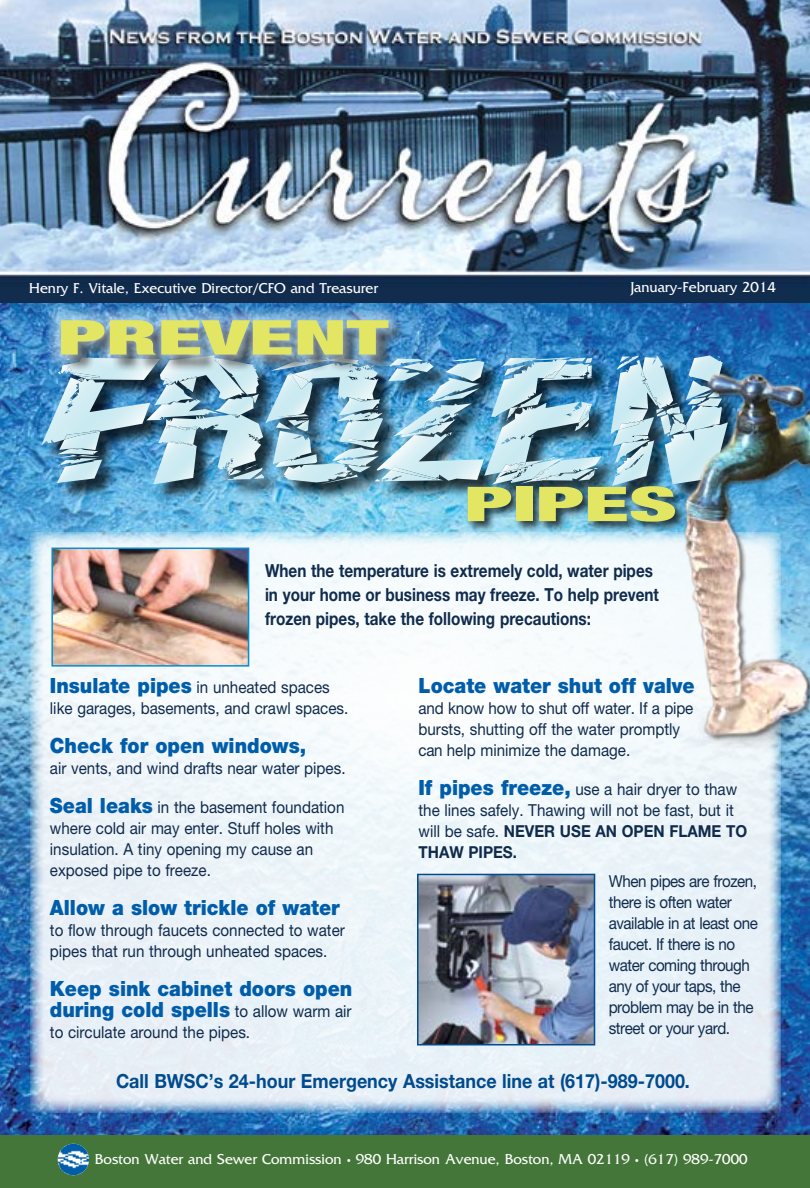
<style>
.page{position:relative;width:810px;height:1188px;background:#fff}
.page>*{position:absolute;margin:0;border:0;box-sizing:border-box;transform-origin:0 0}
.t1{font:900 condensed 48px "Helvetica Neue";color:#e2e663;scale:1.87 1}
.t2{font:900 21px/21px "Helvetica Neue LT Std";color:#005daa;scale:.92 1}
.t3{font:700 19.5px "Helvetica Neue LT Std";color:#004b8d;scale:.92 1}
.t4{font:700 18px/24px "Helvetica Neue LT Std";color:#102b4c;scale:.85 1}
.t5{font:16.5px/21px "Helvetica Neue LT Std";color:#102b4c;scale:.92 1}
.t6{font:16.5px/21px "Helvetica Neue LT Std";letter-spacing:-.03em;color:#102b4c;scale:.92 1}
.t7{font:15px "Fritz";color:#fff}
.s1{font-weight:900;font-size:21px;color:#005daa}
.s2{font-weight:400;font-size:16.5px;color:#102b4c}
.s3{font-weight:700}
</style>
<div class="page">
<img style="left:0;top:302px;width:810px;height:833px">
<svg style="left:30px;top:533px;width:751px;height:580px;fill:#edf5fa"></svg>
<img style="left:0;top:0;width:810px;height:302px">
<div style="left:0;top:1135px;width:810px;height:53px;background:#447639"></div>
<img style="left:58px;top:1144px;width:31px;height:31px;border-radius:16px">
<img style="left:420px;top:877px;width:172px;height:166px">
<div style="left:417px;top:874px;width:178px;height:172px;border:2px solid #004b8d"></div>
<img style="left:54px;top:551px;width:192px;height:113px">
<div style="left:51px;top:548px;width:198px;height:119px;border:2px solid #0090d6"></div>
<div style="left:43px;top:357px;width:704px;height:147px;background:#000;opacity:.75"></div>
<img style="left:484px;top:402px;width:108px;height:74px">
<img style="left:503px;top:438px;width:30px;height:6px">
<img style="left:523px;top:405px;width:57px;height:33px">
<img style="left:506px;top:417px;width:12px;height:4px">
<img style="left:571px;top:363px;width:19px;height:17px">
<img style="left:534px;top:357px;width:38px;height:2px">
<img style="left:567px;top:358px;width:18px;height:3px">
<img style="left:521px;top:456px;width:81px;height:28px">
<img style="left:574px;top:413px;width:15px;height:18px">
<img style="left:579px;top:405px;width:12px;height:18px">
<svg style="left:586px;top:409px;width:4px;height:5px"></svg>
<img style="left:492px;top:458px;width:72px;height:27px">
<img style="left:533px;top:459px;width:27px;height:10px">
<img style="left:497px;top:464px;width:38px;height:15px">
<svg style="left:507px;top:464px;width:21px;height:14px"></svg>
<img style="left:491px;top:359px;width:80px;height:58px">
<img style="left:544px;top:371px;width:17px;height:8px">
<img style="left:523px;top:361px;width:47px;height:10px">
<svg style="left:553px;top:359px;width:18px;height:3px"></svg>
<img style="left:518px;top:393px;width:24px;height:15px">
<svg style="left:510px;top:407px;width:8px;height:3px"></svg>
<img style="left:501px;top:358px;width:36px;height:9px">
<svg style="left:522px;top:359px;width:13px;height:1px"></svg>
<svg style="left:585px;top:358px;width:7px;height:20px"></svg>
<img style="left:540px;top:469px;width:54px;height:12px">
<img style="left:535px;top:469px;width:50px;height:11px">
<img style="left:59px;top:458px;width:38px;height:1px">
<img style="left:57px;top:459px;width:45px;height:24px">
<img style="left:93px;top:372px;width:67px;height:8px">
<img style="left:93px;top:373px;width:8px;height:4px">
<img style="left:58px;top:448px;width:40px;height:7px">
<svg style="left:92px;top:453px;width:3px;height:8px"></svg>
<img style="left:59px;top:446px;width:41px;height:4px">
<svg style="left:68px;top:448px;width:12px;height:2px"></svg>
<img style="left:56px;top:455px;width:43px;height:3px">
<img style="left:41px;top:377px;width:109px;height:69px">
<img style="left:64px;top:430px;width:36px;height:10px">
<svg style="left:67px;top:392px;width:12px;height:15px"></svg>
<svg style="left:58px;top:369px;width:35px;height:11px"></svg>
<img style="left:689px;top:355px;width:34px;height:10px">
<img style="left:642px;top:356px;width:31px;height:9px">
<img style="left:612px;top:440px;width:38px;height:46px">
<img style="left:617px;top:356px;width:22px;height:4px">
<img style="left:610px;top:360px;width:48px;height:75px">
<img style="left:641px;top:370px;width:9px;height:35px">
<svg style="left:624px;top:369px;width:4px;height:3px"></svg>
<img style="left:613px;top:417px;width:37px;height:29px">
<img style="left:619px;top:420px;width:25px;height:10px">
<img style="left:614px;top:440px;width:36px;height:26px">
<svg style="left:622px;top:442px;width:13px;height:1px"></svg>
<img style="left:273px;top:431px;width:38px;height:34px">
<img style="left:295px;top:434px;width:14px;height:5px">
<img style="left:275px;top:454px;width:42px;height:13px">
<img style="left:337px;top:412px;width:46px;height:9px">
<img style="left:339px;top:397px;width:41px;height:18px">
<img style="left:339px;top:417px;width:44px;height:25px">
<svg style="left:352px;top:419px;width:19px;height:2px"></svg>
<img style="left:265px;top:373px;width:48px;height:50px">
<img style="left:361px;top:466px;width:10px;height:6px">
<img style="left:336px;top:461px;width:41px;height:5px">
<img style="left:342px;top:461px;width:21px;height:5px">
<img style="left:332px;top:447px;width:45px;height:14px">
<img style="left:346px;top:441px;width:31px;height:7px">
<img style="left:346px;top:439px;width:14px;height:3px">
<img style="left:276px;top:422px;width:15px;height:7px">
<img style="left:288px;top:420px;width:9px;height:6px">
<img style="left:283px;top:463px;width:68px;height:19px">
<svg style="left:337px;top:464px;width:24px;height:11px"></svg>
<svg style="left:283px;top:459px;width:11px;height:9px"></svg>
<img style="left:320px;top:475px;width:38px;height:9px">
<img style="left:291px;top:372px;width:87px;height:29px">
<img style="left:349px;top:397px;width:18px;height:5px">
<img style="left:290px;top:373px;width:58px;height:26px">
<svg style="left:297px;top:418px;width:12px;height:15px"></svg>
<img style="left:286px;top:414px;width:23px;height:3px">
<img style="left:278px;top:415px;width:19px;height:3px">
<img style="left:154px;top:383px;width:6px;height:16px">
<img style="left:146px;top:399px;width:69px;height:21px">
<svg style="left:161px;top:417px;width:4px;height:3px"></svg>
<img style="left:215px;top:400px;width:39px;height:15px">
<img style="left:160px;top:372px;width:82px;height:28px">
<svg style="left:163px;top:378px;width:9px;height:8px"></svg>
<img style="left:180px;top:376px;width:17px;height:6px">
<svg style="left:242px;top:395px;width:17px;height:9px"></svg>
<img style="left:216px;top:372px;width:43px;height:23px">
<img style="left:227px;top:471px;width:36px;height:9px">
<img style="left:166px;top:415px;width:97px;height:56px">
<img style="left:231px;top:443px;width:28px;height:17px">
<svg style="left:249px;top:436px;width:11px;height:7px"></svg>
<img style="left:168px;top:417px;width:83px;height:19px">
<svg style="left:231px;top:414px;width:10px;height:3px"></svg>
<svg style="left:254px;top:474px;width:10px;height:5px"></svg>
<img style="left:158px;top:425px;width:38px;height:17px">
<img style="left:166px;top:425px;width:31px;height:5px">
<img style="left:169px;top:427px;width:21px;height:3px">
<img style="left:245px;top:463px;width:14px;height:7px">
<svg style="left:221px;top:459px;width:20px;height:17px"></svg>
<img style="left:153px;top:442px;width:44px;height:42px">
<img style="left:169px;top:441px;width:24px;height:5px">
<img style="left:388px;top:359px;width:35px;height:22px">
<img style="left:377px;top:432px;width:107px;height:49px">
<img style="left:452px;top:358px;width:24px;height:3px">
<img style="left:407px;top:361px;width:27px;height:11px">
<svg style="left:420px;top:362px;width:8px;height:2px"></svg>
<img style="left:381px;top:470px;width:62px;height:12px">
<img style="left:391px;top:466px;width:47px;height:14px">
<svg style="left:375px;top:479px;width:16px;height:2px"></svg>
<img style="left:446px;top:361px;width:38px;height:20px">
<img style="left:423px;top:378px;width:57px;height:25px">
<svg style="left:426px;top:394px;width:7px;height:8px"></svg>
<img style="left:393px;top:403px;width:79px;height:34px">
<img style="left:437px;top:403px;width:23px;height:16px">
<img style="left:401px;top:416px;width:58px;height:21px">
<img style="left:401px;top:424px;width:39px;height:12px">
<img style="left:421px;top:418px;width:33px;height:12px">
<div style="left:63px;top:322px;width:344px;height:50px;background:#000;opacity:.75"></div>
<img style="left:47px;top:307px;width:355px;height:62px">
<div style="left:466px;top:486px;width:221px;height:46px;background:#000;opacity:.75"></div>
<img style="left:650px;top:365px;width:160px;height:411px">
<p class="t7" style="left:29px;top:280px;width:350px">Henry F. Vitale, Executive Director/CFO and Treasurer</p>
<h1 class="t1" style="left:58px;top:308px;width:178px">PREVENT</h1>
<p class="t7" style="left:630px;top:279px;width:147px">January-February 2014</p>
<h1 class="t1" style="left:464px;top:474px;width:115px">PIPES</h1>
<p class="t4" style="left:265px;top:558px;width:465px">When the temperature is extremely cold, water pipes in your home or business may freeze. To help prevent frozen pipes, take the following precautions:</p>
<p class="t5" style="left:50px;top:677px;width:326px"><span class="s1">Insulate pipes</span> in unheated spaces like garages, basements, and crawl spaces.</p>
<p class="t2" style="left:50px;top:735px;width:280px">Check for open windows,</p>
<p class="t5" style="left:50px;top:758px;width:323px">air vents, and wind drafts near water pipes.</p>
<p class="t5" style="left:50px;top:797px;width:322px"><span class="s1">Seal leaks</span> in the basement foundation where cold air may enter. Stuff holes with insulation. A tiny opening my cause an exposed pipe to freeze.</p>
<p class="t2" style="left:50px;top:897px;width:317px">Allow a slow trickle of water</p>
<p class="t5" style="left:50px;top:920px;width:322px">to flow through faucets connected to water pipes that run through unheated spaces.</p>
<p class="t2" style="left:50px;top:978px;width:330px">Keep sink cabinet doors open during cold spells <span class="s2">to allow warm air</span></p>
<p class="t5" style="left:50px;top:1022px;width:219px">to circulate around the pipes.</p>
<p class="t2" style="left:418px;top:675px;width:302px">Locate water shut off valve</p>
<p class="t5" style="left:419px;top:698px;width:300px">and know how to shut off water. If a pipe bursts, shutting off the water promptly can help minimize the damage.</p>
<p class="t5" style="left:418px;top:779px;width:359px"><span class="s1">If pipes freeze,</span> use a hair dryer to thaw the lines safely. Thawing will not be fast, but it will be safe. <span class="s3">NEVER USE AN OPEN FLAME TO THAW PIPES.</span></p>
<p class="t6" style="left:609px;top:870px;width:164px">When pipes are frozen, there is often water available in at least one faucet. If there is no water coming through any of your taps, the problem may be in the street or your yard.</p>
<p class="t3" style="left:116px;top:1069px;width:625px">Call BWSC’s 24-hour Emergency Assistance line at (617)-989-7000.</p>
<p class="t7" style="left:95px;top:1151px;width:654px">Boston Water and Sewer Commission • 980 Harrison Avenue, Boston, MA 02119 • (617) 989-7000</p>
</div>
